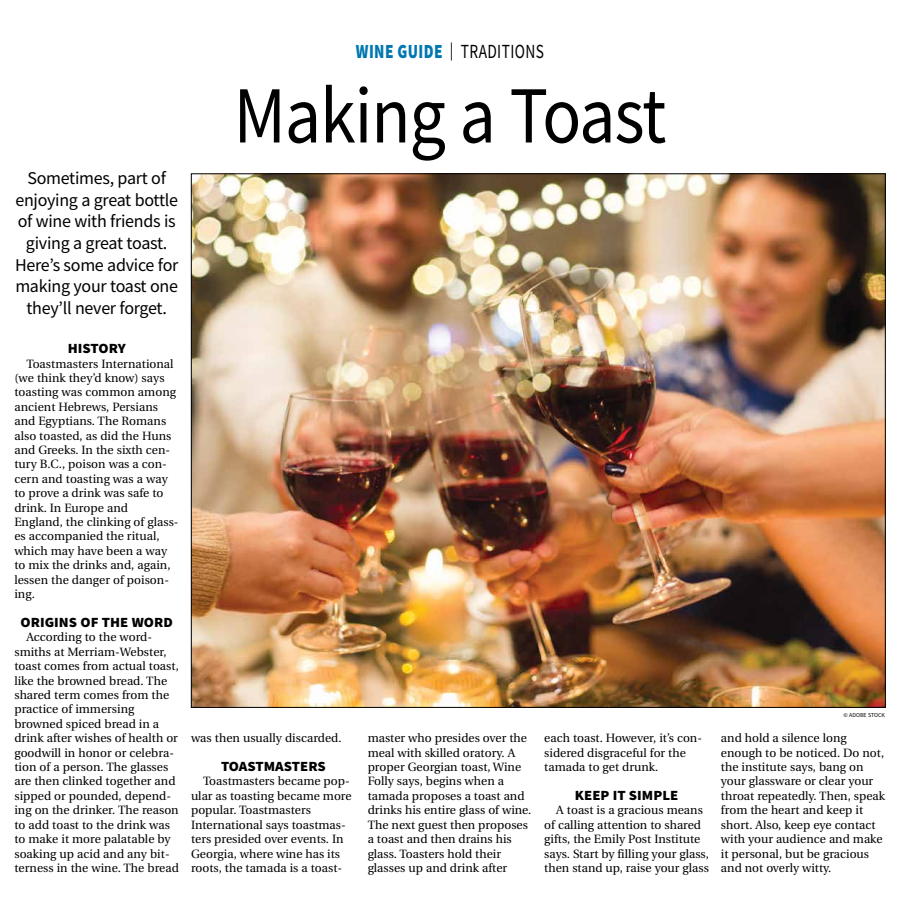
<style>
.page{position:relative;width:900px;height:908px;background:#fff}
.page>*{position:absolute;margin:0;border:0;box-sizing:border-box;transform-origin:0 0}
.t1{font:81px "Source Sans Pro";letter-spacing:-.015em;color:#000;scale:.89 1}
.t2{font:20px "Source Sans Pro";letter-spacing:.025em;color:#000;scale:.77 1}
.t3{font:18px/21.6px "Source Sans Pro";letter-spacing:-.015em;color:#000;text-align:center}
.t4{font:900 14px "Source Sans Pro";color:#000;scale:1.05 1}
.t5{font:12px/14.4px "Utopia";color:#000}
.t6{font:6px "Source Sans Pro";color:#000}
.s1{font-weight:900;color:#0077b1}
.s2{font-size:18px}
</style>
<div class="page">
<img style="left:193px;top:175px;width:691px;height:530px">
<h3 class="t3" style="left:15px;top:167px;width:165px">Sometimes, part of enjoying a great bottle of wine with friends is giving a great toast.<br>Here’s some advice for making your toast one they’ll never forget.</h3>
<p class="t4" style="left:68px;top:338px;width:57px">HISTORY</p>
<p class="t5" style="left:14px;top:356px;width:166px;text-indent:12px">Toastmasters International (we think they’d know) says toasting was common among ancient Hebrews, Persians and Egyptians. The Romans also toasted, as did the Huns and Greeks. In the sixth cen&shy;tury B.C., poison was a con&shy;cern and toasting was a way to prove a drink was safe to drink. In Europe and<br>England, the clinking of glass&shy;es accompanied the ritual, which may have been a way to mix the drinks and, again, lessen the danger of poison&shy;ing.</p>
<p class="t4" style="left:21px;top:612px;width:147px">ORIGINS OF THE WORD</p>
<p class="t5" style="left:14px;top:630px;width:166px;text-indent:12px">According to the word&shy;smiths at Merriam-Webster, toast comes from actual toast, like the browned bread. The shared term comes from the practice of immersing browned spiced bread in a drink after wishes of health or goodwill in honor or celebra&shy;tion of a person. The glasses are then clinked together and sipped or pounded, depend&shy;ing on the drinker. The reason to add toast to the drink was to make it more palatable by soaking up acid and any bit&shy;terness in the wine. The bread</p>
<h2 class="t2" style="left:356px;top:39px;width:246px"><span class="s1">WINE GUIDE</span> <span class="s2">|</span> TRADITIONS</h2>
<h1 class="t1" style="left:234px;top:64px;width:488px">Making a Toast</h1>
<p class="t5" style="left:191px;top:731px;width:152px">was then usually discarded.</p>
<p class="t4" style="left:221px;top:756px;width:101px">TOASTMASTERS</p>
<p class="t5" style="left:191px;top:774px;width:162px;text-indent:12px">Toastmasters became pop&shy;ular as toasting became more popular. Toastmasters<br>International says toastmas&shy;ters presided over events. In<br>Georgia, where wine has its roots, the tamada is a toast-</p>
<p class="t5" style="left:368px;top:731px;width:165px">master who presides over the meal with skilled oratory. A proper Georgian toast, Wine<br>Folly says, begins when a tamada proposes a toast and drinks his entire glass of wine.<br>The next guest then proposes a toast and then drains his glass. Toasters hold their glasses up and drink after</p>
<p class="t5" style="left:544px;top:731px;width:159px">each toast. However, it’s con&shy;sidered disgraceful for the tamada to get drunk.</p>
<p class="t4" style="left:575px;top:785px;width:100px">KEEP IT SIMPLE</p>
<p class="t5" style="left:544px;top:803px;width:166px;text-indent:12px">A toast is a gracious means of calling attention to shared gifts, the Emily Post Institute says. Start by filling your glass, then stand up, raise your glass</p>
<p class="t6" style="left:844px;top:711px;width:43px">© ADOBE STOCK</p>
<p class="t5" style="left:721px;top:731px;width:166px">and hold a silence long enough to be noticed. Do not, the institute says, bang on your glassware or clear your throat repeatedly. Then, speak from the heart and keep it short. Also, keep eye contact with your audience and make it personal, but be gracious and not overly witty.</p>
</div>
